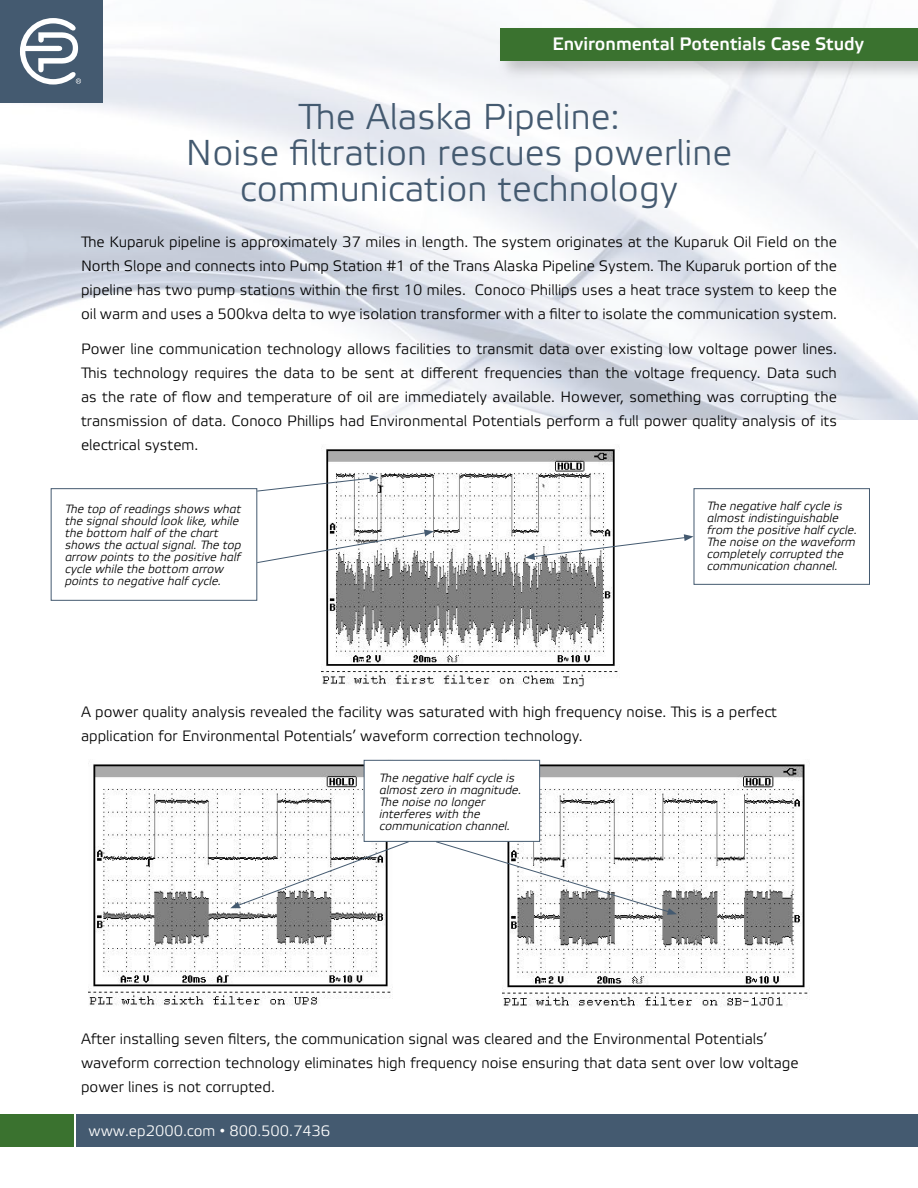
<style>
.page{position:relative;width:918px;height:1188px;background:#fff}
.page>*{position:absolute;margin:0;border:0;box-sizing:border-box;transform-origin:0 0}
.t1{font:36px/36px "Elektra Light Pro";color:#445a70;text-align:center}
.t2{font:700 18px "Elektra Light Pro";color:#fff}
.t3{font:15px/24px "Elektra Light Pro";color:#000;text-align:justify}
.t4{font:15px "Elektra Light Pro";color:#fff}
.t5{font:italic 12px/12px "Elektra Light Pro";color:#000}
.s1{font-family:"Arial"}
</style>
<div class="page">
<div style="left:495px;top:23px;width:423px;height:57px;background:#000;opacity:.2"></div>
<div style="left:501px;top:28px;width:417px;height:33px;background:#3a722f"></div>
<div style="left:0;top:0;width:103px;height:103px;background:#445a70"></div>
<svg style="left:20px;top:18px;width:107px;height:98px"></svg>
<div style="left:76px;top:1115px;width:842px;height:32px;background:#445a70"></div>
<div style="left:0;top:1115px;width:74px;height:32px;background:#3a722f"></div>
<img style="left:321px;top:449px;width:297px;height:238px">
<div style="left:51px;top:488px;width:206px;height:113px;background:#fff;border:1px solid #445a70"></div>
<div style="left:694px;top:488px;width:176px;height:97px;background:#fff;border:1px solid #445a70"></div>
<svg style="left:256px;top:475px;width:123px;height:17px"></svg>
<svg style="left:256px;top:530px;width:178px;height:34px"></svg>
<svg style="left:525px;top:534px;width:169px;height:26px"></svg>
<img style="left:89px;top:760px;width:304px;height:246px">
<img style="left:503px;top:760px;width:307px;height:247px">
<div style="left:364px;top:760px;width:176px;height:82px;background:#fff;border:1px solid #445a70"></div>
<svg style="left:230px;top:841px;width:180px;height:67px"></svg>
<svg style="left:435px;top:841px;width:242px;height:74px"></svg>
<p class="t2" style="left:553px;top:34px;width:313px">Environmental Potentials Case Study</p>
<h1 class="t1" style="left:186px;top:100px;width:548px">The Alaska Pipeline:<br>Noise filtration rescues powerline communication technology</h1>
<p class="t3" style="left:81px;top:231px;width:758px">The Kuparuk pipeline is approximately 37 miles in length. The system originates at the Kuparuk Oil Field on the North Slope and connects into Pump Station #1 of the Trans Alaska Pipeline System. The Kuparuk portion of the pipeline has two pump stations within the first 10 miles. Conoco Phillips uses a heat trace system to keep the oil warm and uses a 500kva delta to wye isolation transformer with a filter to isolate the communication system.</p>
<p class="t3" style="left:81px;top:338px;width:758px">Power line communication technology allows facilities to transmit data over existing low voltage power lines.<br>This technology requires the data to be sent at different frequencies than the voltage frequency. Data such as the rate of flow and temperature of oil are immediately available. However, something was corrupting the transmission of data. Conoco Phillips had Environmental Potentials perform a full power quality analysis of its electrical system.</p>
<p class="t5" style="left:65px;top:503px;width:178px">The top of readings shows what the signal should look like, while the bottom half of the chart shows the actual signal. The top arrow points to the positive half cycle while the bottom arrow points to negative half cycle.</p>
<p class="t5" style="left:707px;top:501px;width:151px">The negative half cycle is almost indistinguishable from the positive half cycle.<br>The noise on the waveform completely corrupted the communication channel.</p>
<p class="t3" style="left:81px;top:701px;width:698px">A power quality analysis revealed the facility was saturated with high frequency noise. This is a perfect application for Environmental Potentials’ waveform correction technology.</p>
<p class="t5" style="left:380px;top:772px;width:143px">The negative half cycle is almost zero in magnitude.<br>The noise no longer interferes with the communication channel.</p>
<p class="t3" style="left:81px;top:1028px;width:719px;text-align:left">After installing seven filters, the communication signal was cleared and the Environmental Potentials’ waveform correction technology eliminates high frequency noise ensuring that data sent over low voltage power lines is not corrupted.</p>
<p class="t4" style="left:88px;top:1123px;width:243px">www.ep2000.com <span class="s1">•</span> 800.500.7436</p>
</div>
